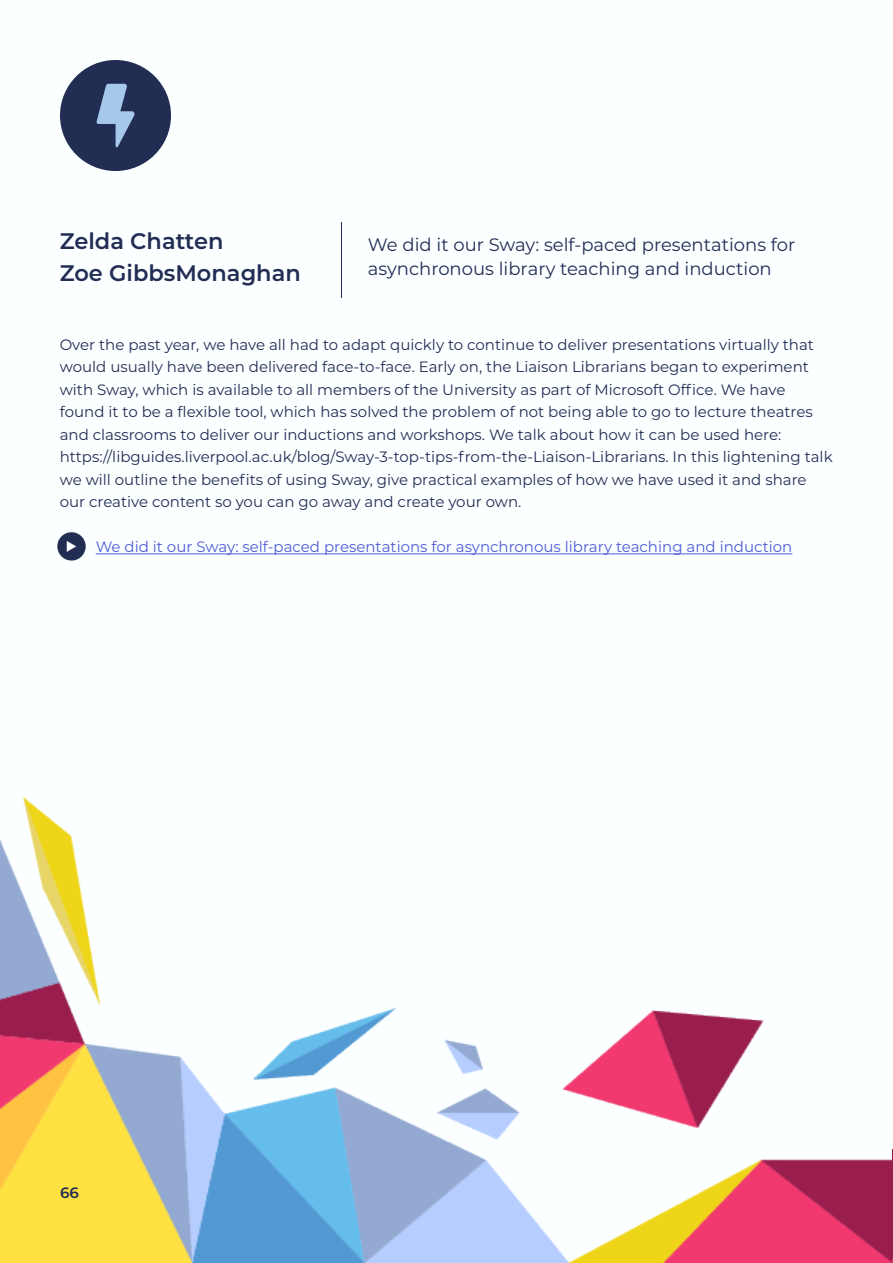
<style>
.page{position:relative;width:893px;height:1263px;background:#fff}
.page>*{position:absolute;margin:0;border:0;box-sizing:border-box;transform-origin:0 0}
.Heading_2{font:600 22.5px "Montserrat";color:#222d54}
.Heading_2-2{font:18px/24px "Montserrat";color:#222d54}
.Heading_2-3{font:15px/22.5px "Montserrat";color:#222d54}
.Heading_2-4{font:15px "Montserrat";color:#4f5cd6}
.t1{font:600 15px "Montserrat";color:#222d54}
</style>
<div class="page">
<img style="left:0;top:60px;width:893px;height:1203px">
<div style="left:60px;top:60px;width:111px;height:111px;background:#222d54;border-radius:50%"></div>
<svg style="left:96px;top:84px;width:39px;height:63px"></svg>
<hr style="left:96px;top:553px;width:696px;height:1px;background:#4f5cd6">
<hr style="left:341px;top:223px;width:1px;height:75px;background:#222d54">
<svg style="left:892px;top:1149px;width:1px;height:113px"></svg>
<img style="left:52px;top:527px;width:40px;height:40px">
<h2 class="Heading_2" style="left:60px;top:225px;width:165px">Zelda Chatten</h2>
<h2 class="Heading_2" style="left:60px;top:257px;width:243px">Zoe GibbsMonaghan</h2>
<h2 class="Heading_2-2" style="left:368px;top:232px;width:429px">We did it our Sway: self-paced presentations for asynchronous library teaching and induction</h2>
<h2 class="Heading_2-3" style="left:60px;top:333px;width:756px">Over the past year, we have all had to adapt quickly to continue to deliver presentations virtually that would usually have been delivered face-to-face. Early on, the Liaison Librarians began to experiment with Sway, which is available to all members of the University as part of Microsoft Office. We have found it to be a flexible tool, which has solved the problem of not being able to go to lecture theatres and classrooms to deliver our inductions and workshops. We talk about how it can be used here:</h2>
<h2 class="Heading_2-3" style="left:60px;top:445px;width:774px">https://libguides.liverpool.ac.uk/blog/Sway-3-top-tips-from-the-Liaison-Librarians. In this lightening talk we will outline the benefits of using Sway, give practical examples of how we have used it and share our creative content so you can go away and create your own.</h2>
<h2 class="Heading_2-4" style="left:96px;top:537px;width:698px">We did it our Sway: self-paced presentations for asynchronous library teaching and induction</h2>
<p class="t1" style="left:60px;top:1182px;width:20px">66</p>
</div>
